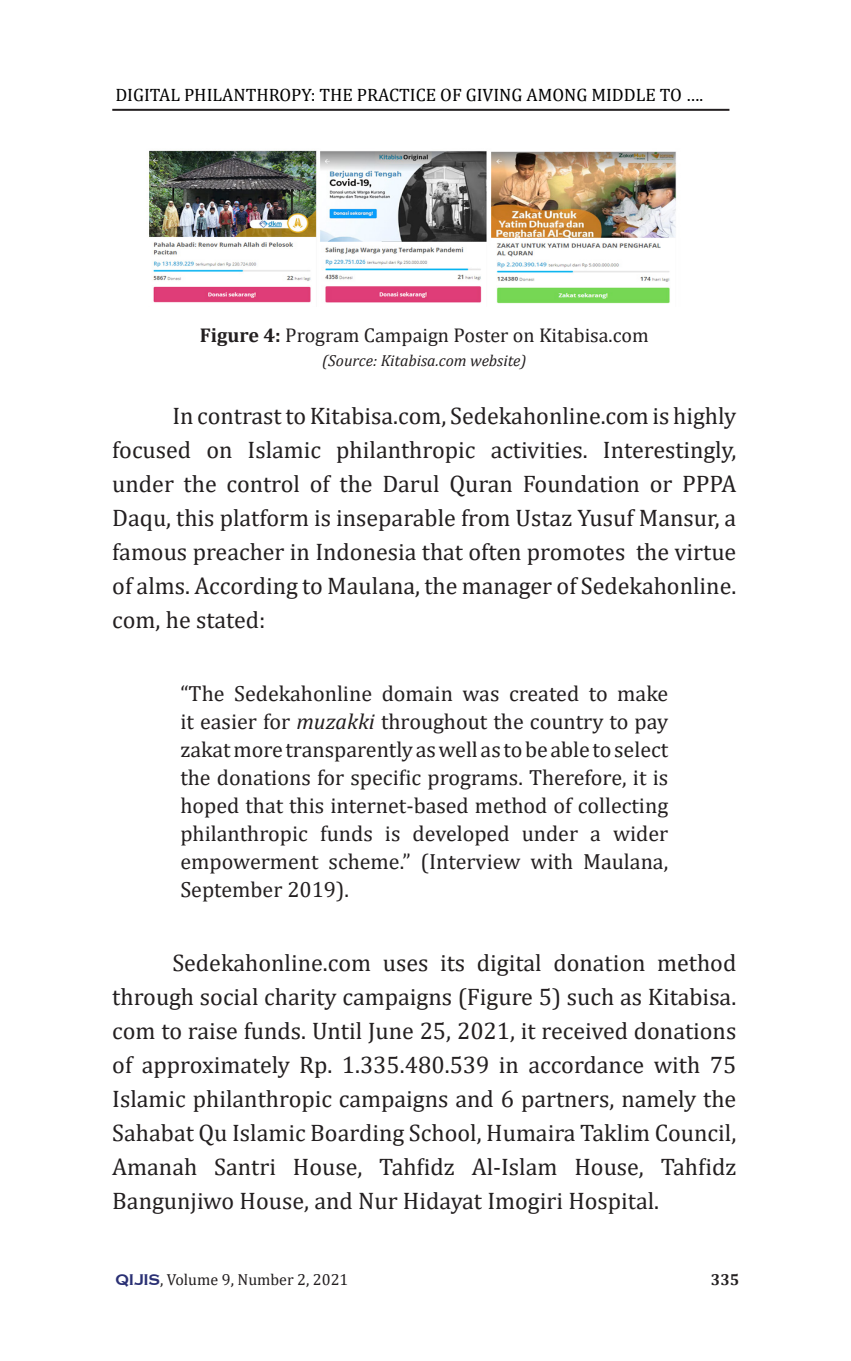
<style>
.page{position:relative;width:851px;height:1361px;background:#fff}
.page>*{position:absolute;margin:0;border:0;box-sizing:border-box;transform-origin:0 0}
.Teks_BAB_A{font:24px/34px "Cambria";color:#231f20;text-align:justify}
.Narasi_Bab_A{font:22px/28px "Cambria";color:#231f20;text-align:justify}
.t1{font:20px "Cambria";color:#231f20}
.t2{font:18px "Cambria";color:#000}
.t3{font:italic 16px "Cambria";color:#231f20}
.t4{font:16px "Cambria";color:#231f20}
.t5{font:700 16px "Cambria";color:#231f20}
.s1{font-weight:700}
.s2{font-style:italic}
.s3{font-family:"Copperplate";font-weight:700;color:#2a3074}
</style>
<div class="page">
<hr style="left:112px;top:109px;width:617px;height:2px;background:#231f20">
<img style="left:149px;top:150px;width:528px;height:154px">
<p class="t2" style="left:115px;top:84px;width:589px">DIGITAL PHILANTHROPY: THE PRACTICE OF GIVING AMONG MIDDLE TO ….</p>
<p class="t1" style="left:200px;top:323px;width:450px"><span class="s1">Figure 4:</span> Program Campaign Poster on Kitabisa.com</p>
<p class="t3" style="left:322px;top:349px;width:206px">(Source: Kitabisa.com website)</p>
<p class="Teks_BAB_A" style="left:112px;top:399px;width:625px;text-indent:60px">In contrast to Kitabisa.com, Sedekahonline.com is highly focused on Islamic philanthropic activities. Interestingly, under the control of the Darul Quran Foundation or PPPA Daqu, this platform is inseparable from Ustaz Yusuf Mansur, a famous preacher in Indonesia that often promotes the virtue of alms. According to Maulana, the manager of Sedekahonline. com, he stated:</p>
<p class="Narasi_Bab_A" style="left:180px;top:680px;width:489px">“The Sedekahonline domain was created to make it easier for <span class="s2">muzakki</span> throughout the country to pay zakat more transparently as well as to be able to select the donations for specific programs. Therefore, it is hoped that this internet-based method of collecting philanthropic funds is developed under a wider empowerment scheme.” (Interview with Maulana, September 2019).</p>
<p class="Teks_BAB_A" style="left:112px;top:946px;width:625px;text-indent:60px">Sedekahonline.com uses its digital donation method through social charity campaigns (Figure 5) such as Kitabisa. com to raise funds. Until June 25, 2021, it received donations of approximately Rp. 1.335.480.539 in accordance with 75<br>Islamic philanthropic campaigns and 6 partners, namely the Sahabat Qu Islamic Boarding School, Humaira Taklim Council, Amanah Santri House, Tahfidz Al-Islam House, Tahfidz Bangunjiwo House, and Nur Hidayat Imogiri Hospital.</p>
<p class="t4" style="left:115px;top:1270px;width:234px"><span class="s3">QIJIS</span>, Volume 9, Number 2, 2021</p>
<p class="t5" style="left:710px;top:1268px;width:30px">335</p>
</div>
